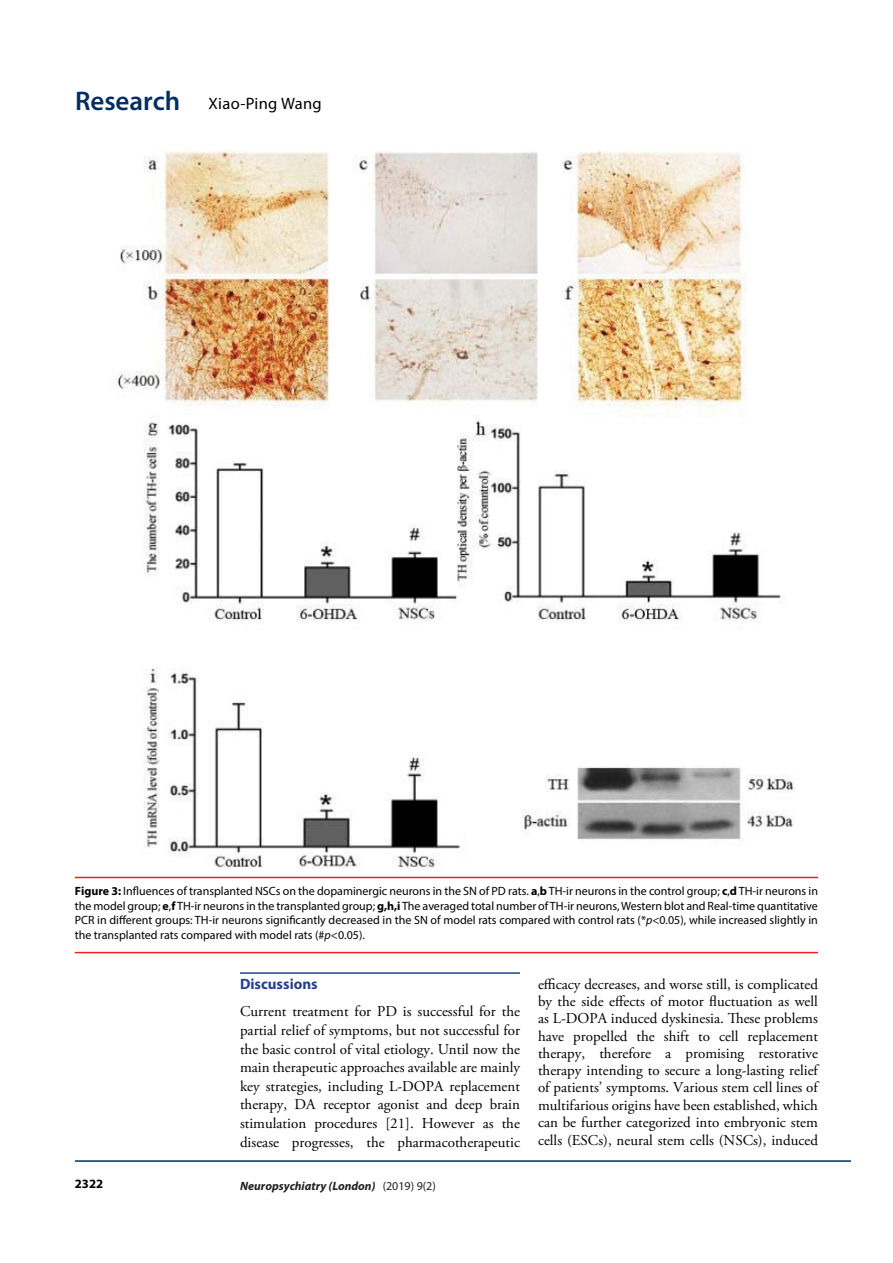
<style>
.page{position:relative;width:893px;height:1263px;background:#fff}
.page>*{position:absolute;margin:0;border:0;box-sizing:border-box;transform-origin:0 0}
.t1{font:16.5px "Myriad Pro";letter-spacing:.02em;color:#000}
.t2{font:15px/17.4px "Adobe Garamond Pro";color:#000;text-align:justify}
.t3{font:700 15px "Myriad Pro";color:#25408f}
.t4{font:700 12.75px "Myriad Pro";color:#000}
.t5{font:12px/14.4px "Myriad Pro";color:#000;text-align:justify}
.t6{font:italic 700 12px "Myriad Pro";color:#231f20}
.s1{font-weight:600;font-size:27px;color:#002d62}
.s2{font-weight:700}
.s3{font-style:italic}
.s4{font-weight:400;font-style:normal}
</style>
<div class="page">
<hr style="left:75px;top:1160px;width:776px;height:2px;background:#002d62">
<img style="left:113px;top:150px;width:682px;height:718px">
<hr style="left:75px;top:877px;width:743px;height:1px;background:#ed2124">
<hr style="left:75px;top:952px;width:743px;height:1px;background:#ed2124">
<hr style="left:240px;top:972px;width:280px;height:2px;background:#25408f">
<p class="t1" style="left:75px;top:93px;width:248px"><span class="s1">Research</span> Xiao-Ping Wang</p>
<p class="t5" style="left:75px;top:884px;width:745px"><span class="s2">Figure 3:</span> Influences of transplanted NSCs on the dopaminergic neurons in the SN of PD rats. <span class="s2">a</span>,<span class="s2">b</span> TH-ir neurons in the control group; <span class="s2">c</span>,<span class="s2">d</span> TH-ir neurons in the model group; <span class="s2">e</span>,<span class="s2">f</span> TH-ir neurons in the transplanted group; <span class="s2">g,h,i</span> The averaged total number of TH-ir neurons, Western blot and Real-time quantitative PCR in different groups: TH-ir neurons significantly decreased in the SN of model rats compared with control rats (*<span class="s3">p</span>&lt;0.05), while increased slightly in the transplanted rats compared with model rats (#<span class="s3">p</span>&lt;0.05).</p>
<p class="t3" style="left:240px;top:974px;width:79px">Discussions</p>
<p class="t2" style="left:240px;top:1003px;width:281px;line-height:18.6px">Current treatment for PD is successful for the partial relief of symptoms, but not successful for the basic control of vital etiology. Until now the main therapeutic approaches available are mainly key strategies, including L-DOPA replacement therapy, DA receptor agonist and deep brain stimulation procedures [21]. However as the disease progresses, the pharmacotherapeutic</p>
<p class="t2" style="left:538px;top:976px;width:281px">efficacy decreases, and worse still, is complicated by the side effects of motor fluctuation as well as L-DOPA induced dyskinesia. These problems have propelled the shift to cell replacement therapy, therefore a promising restorative therapy intending to secure a long-lasting relief of patients’ symptoms. Various stem cell lines of multifarious origins have been established, which can be further categorized into embryonic stem cells (ESCs), neural stem cells (NSCs), induced</p>
<p class="t4" style="left:75px;top:1176px;width:30px">2322</p>
<p class="t6" style="left:240px;top:1178px;width:197px">Neuropsychiatry (London) <span class="s4">(2019) 9(2)</span></p>
</div>
